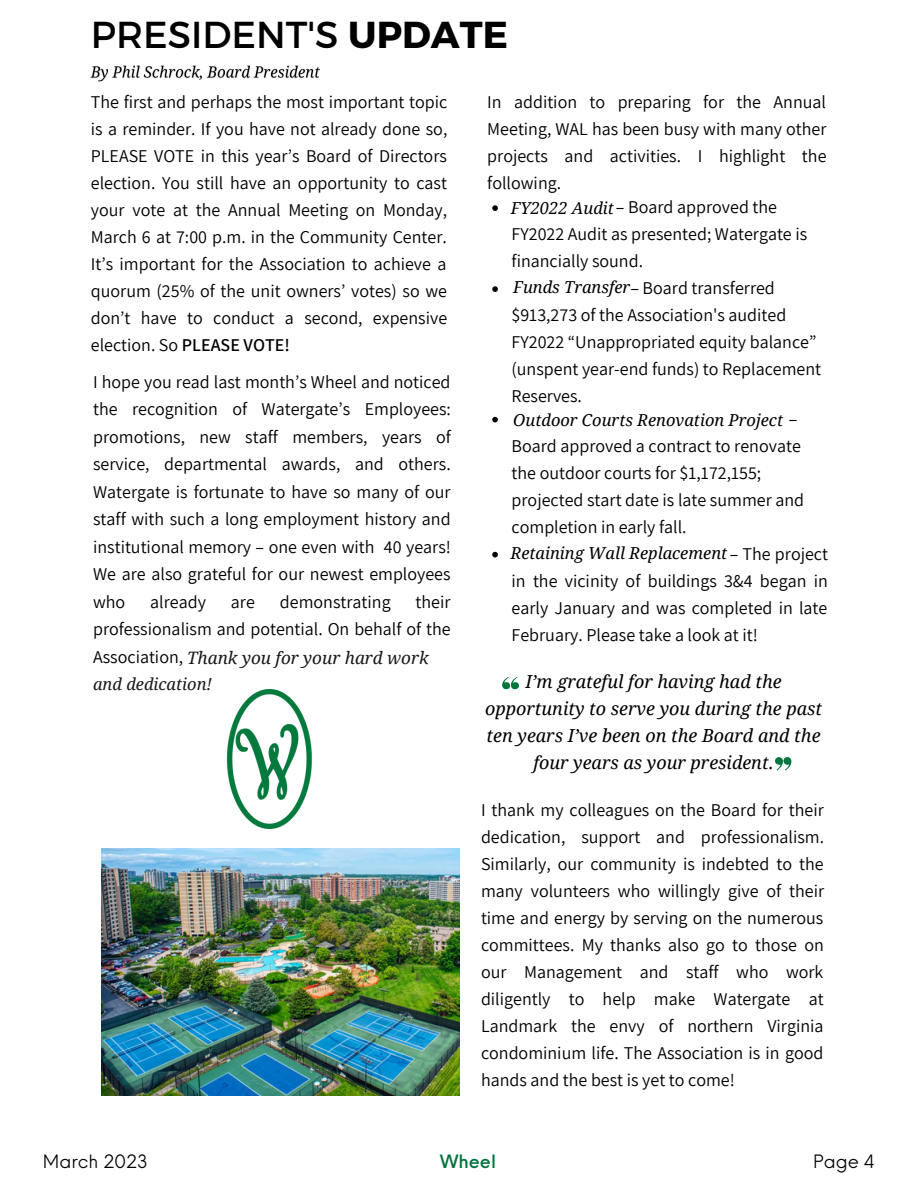
<style>
.page{position:relative;width:918px;height:1188px;background:#fff}
.page>*{position:absolute;margin:0;border:0;box-sizing:border-box;transform-origin:0 0}
.t1{font:37.5px "Montserrat";color:#000}
.t2{font:18px/27px "Assistant";color:#000;text-align:justify}
.t3{font:italic 18px/27px "Droid Serif";color:#000;text-align:center}
.t4{font:18px "Neue Einstellung";color:#000}
.t5{font:500 18px "Neue Einstellung";color:#00743d}
.t6{font:italic 17.1px "Droid Serif";color:#181818}
.t7{font:italic 16.5px "Droid Serif";color:#000}
.t8{font:italic 16.5px "Droid Serif";color:#181818}
.s1{font-weight:700}
.s2{font-weight:600}
.s3{font-family:"Assistant";font-style:normal;font-size:18px;color:#000}
.s4{font-family:"Droid Serif";font-style:italic;font-size:16.5px}
.s5{font-family:"Assistant";font-style:normal;font-size:18px}
</style>
<div class="page">
<img style="left:102px;top:849px;width:357px;height:247px">
<svg style="left:502px;top:677px;width:17px;height:12px"></svg>
<svg style="left:775px;top:757px;width:17px;height:14px"></svg>
<img style="left:227px;top:690px;width:85px;height:138px">
<img style="left:90px;top:65px;width:230px;height:17px">
<svg style="left:492px;top:205px;width:6px;height:6px"></svg>
<svg style="left:492px;top:286px;width:6px;height:6px"></svg>
<svg style="left:492px;top:417px;width:6px;height:5px"></svg>
<svg style="left:492px;top:552px;width:6px;height:5px"></svg>
<h1 class="t1" style="left:91px;top:10px;width:419px">PRESIDENT'S <span class="s1">UPDATE</span></h1>
<p class="t2" style="left:91px;top:88px;width:358px">The first and perhaps the most important topic is a reminder. If you have not already done so, PLEASE VOTE in this year’s Board of Directors election. You still have an opportunity to cast your vote at the Annual Meeting on Monday, March 6 at 7:00 p.m. in the Community Center.<br>It’s important for the Association to achieve a quorum (25% of the unit owners’ votes) so we don’t have to conduct a second, expensive election. So <span class="s2">PLEASE VOTE!</span></p>
<p class="t2" style="left:93px;top:367px;width:359px;line-height:27.5px">I hope you read last month’s Wheel and noticed the recognition of Watergate’s Employees: promotions, new staff members, years of service, departmental awards, and others.<br>Watergate is fortunate to have so many of our staff with such a long employment history and institutional memory – one even with 40 years!<br>We are also grateful for our newest employees who</p>
<p class="t2" style="left:93px;top:587px;width:359px;line-height:27.5px;text-align:right">their<br>professionalism and potential. On behalf of the</p>
<p class="t6" style="left:93px;top:648px;width:337px"><span class="s3">Association,</span> Thank you for your hard work</p>
<p class="t2" style="left:150px;top:588px;width:57px">already</p>
<p class="t2" style="left:231px;top:588px;width:25px">are</p>
<p class="t2" style="left:280px;top:588px;width:112px">demonstrating</p>
<p class="t8" style="left:93px;top:675px;width:121px">and dedication!</p>
<p class="t2" style="left:487px;top:88px;width:341px">In addition to preparing for the Annual Meeting, WAL has been busy with many other projects and activities. I highlight the following.</p>
<p class="t2" style="left:511px;top:193px;width:312px;text-align:left"><span class="s4">FY2022 Audit</span>– Board approved the<br>FY2022 Audit as presented; Watergate is financially sound.<br><span class="s4">Funds Transfer</span>– Board transferred $913,273 of the Association's audited<br>FY2022 “Unappropriated equity balance” (unspent year-end funds) to Replacement<br>Reserves.</p>
<p class="t7" style="left:513px;top:411px;width:286px">Outdoor Courts Renovation Project <span class="s5">–</span></p>
<p class="t2" style="left:512px;top:432px;width:294px;text-align:left">Board approved a contract to renovate the outdoor courts for $1,172,155; projected start date is late summer and completion in early fall.</p>
<p class="t7" style="left:511px;top:544px;width:319px">Retaining Wall Replacement<span class="s5">– The project</span></p>
<p class="t2" style="left:512px;top:567px;width:318px">in the vicinity of buildings 3&amp;4 began in early January and was completed in late February. Please take a look at it!</p>
<p class="t3" style="left:485px;top:668px;width:339px">I’m grateful for having had the opportunity to serve you during the past ten years I’ve been on the Board and the four years as your president.</p>
<p class="t2" style="left:481px;top:796px;width:345px">I thank my colleagues on the Board for their dedication, support and professionalism.<br>Similarly, our community is indebted to the many volunteers who willingly give of their time and energy by serving on the numerous committees. My thanks also go to those on our Management and staff who work diligently to help make Watergate at Landmark the envy of northern Virginia condominium life. The Association is in good hands and the best is yet to come!</p>
<p class="t4" style="left:43px;top:1145px;width:107px">March 2023</p>
<p class="t5" style="left:440px;top:1145px;width:57px">Wheel</p>
<p class="t4" style="left:813px;top:1145px;width:63px">Page 4</p>
</div>
